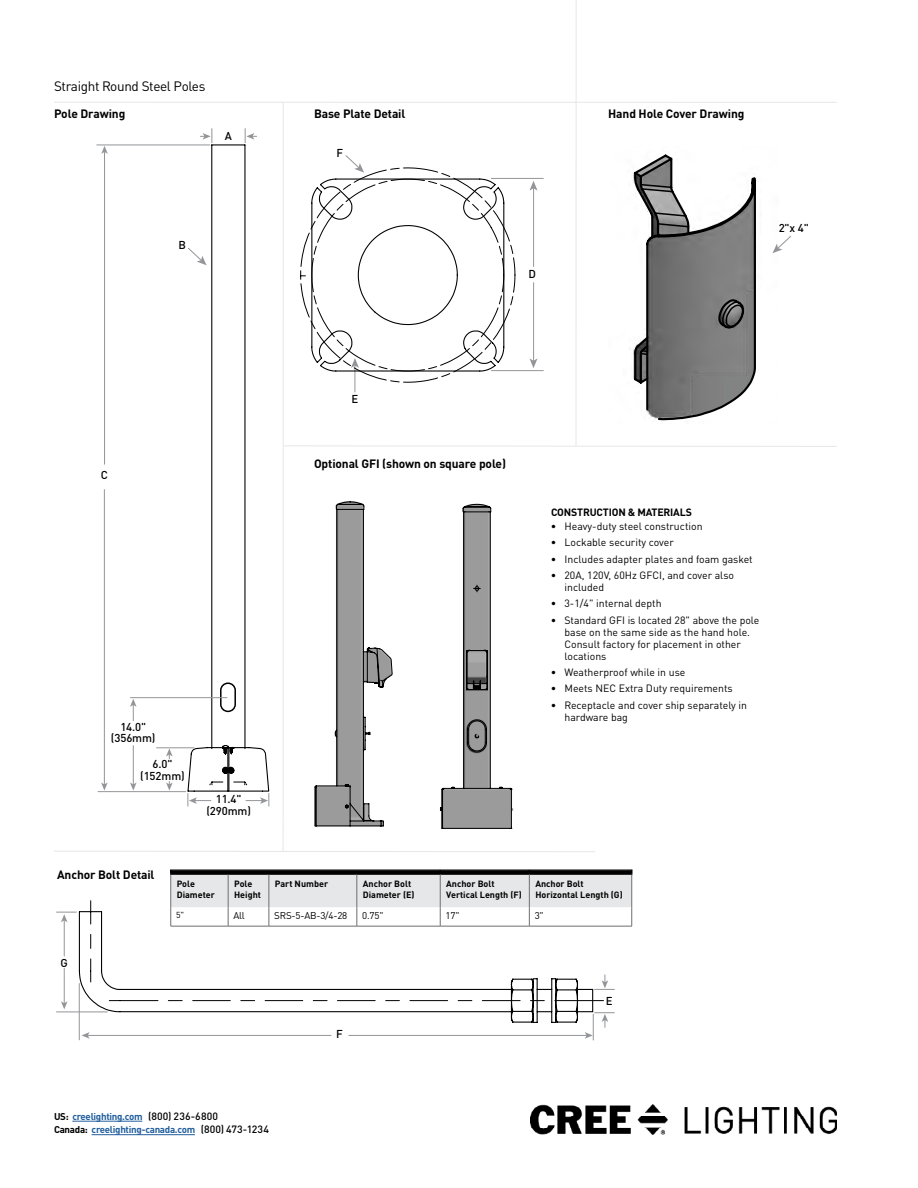
<style>
.page{position:relative;width:918px;height:1188px;background:#fff}
.page>*{position:absolute;margin:0;border:0;box-sizing:border-box;transform-origin:0 0}
.t1{font:13.5px "DINOT";letter-spacing:-.025em;color:#000}
.t2{font:700 12px "DINOT";letter-spacing:-.01em;color:#000}
.t3{font:500 11.4px/11.4px "DINOT";letter-spacing:-.01em;color:#000;text-align:center}
.t4{font:10.5px/12px "DINOT";color:#000}
.t5{font:700 10.5px "DINOT";letter-spacing:-.015em;color:#000}
.t6{font:700 9.75px/13.5px "DINOT";letter-spacing:-.03em;color:#215e9e}
.t7{font:9.75px "DINOT";letter-spacing:-.02em;color:#000}
.t8{font:700 9px/11.2px "DINOT";color:#000}
.t9{font:8.7px "DINOT";color:#000}
.s1{color:#000}
.s2{font-weight:500;font-size:10.5px;color:#000}
</style>
<div class="page">
<hr style="left:54px;top:102px;width:783px;height:1px;background:#e6e7e8">
<img style="left:531px;top:1105px;width:306px;height:30px">
<hr style="left:72px;top:1121px;width:70px;height:1px;background:#215e9e">
<hr style="left:92px;top:1134px;width:103px;height:1px;background:#215e9e">
<hr style="left:283px;top:102px;width:1px;height:749px;background:#e6e7e8">
<hr style="left:576px;top:0;width:1px;height:446px;background:#e6e7e8">
<svg style="left:284px;top:445px;width:553px;height:2px"></svg>
<svg style="left:54px;top:850px;width:541px;height:2px"></svg>
<hr style="left:79px;top:984px;width:1px;height:56px;background:#939598">
<hr style="left:97px;top:145px;width:113px;height:1px;background:#939598">
<hr style="left:56px;top:1012px;width:51px;height:1px;background:#939598">
<hr style="left:98px;top:791px;width:88px;height:1px;background:#939598">
<hr style="left:157px;top:747px;width:37px;height:1px;background:#939598">
<hr style="left:491px;top:178px;width:52px;height:1px;background:#939598">
<hr style="left:491px;top:370px;width:52px;height:1px;background:#939598">
<hr style="left:86px;top:1035px;width:245px;height:1px;background:#939598">
<hr style="left:349px;top:1035px;width:239px;height:1px;background:#939598">
<hr style="left:64px;top:919px;width:1px;height:37px;background:#939598">
<hr style="left:104px;top:150px;width:1px;height:314px;background:#939598">
<hr style="left:533px;top:186px;width:1px;height:80px;background:#939598">
<hr style="left:64px;top:968px;width:1px;height:37px;background:#939598">
<hr style="left:104px;top:490px;width:1px;height:296px;background:#939598">
<hr style="left:133px;top:746px;width:1px;height:40px;background:#939598">
<hr style="left:533px;top:283px;width:1px;height:80px;background:#939598">
<svg style="left:82px;top:1032px;width:8px;height:7px"></svg>
<svg style="left:56px;top:912px;width:20px;height:10px"></svg>
<svg style="left:166px;top:748px;width:7px;height:11px"></svg>
<svg style="left:245px;top:129px;width:12px;height:14px"></svg>
<svg style="left:166px;top:781px;width:7px;height:10px"></svg>
<svg style="left:200px;top:129px;width:12px;height:14px"></svg>
<svg style="left:101px;top:146px;width:7px;height:8px"></svg>
<svg style="left:130px;top:699px;width:7px;height:22px"></svg>
<svg style="left:529px;top:181px;width:9px;height:10px"></svg>
<svg style="left:188px;top:248px;width:19px;height:17px"></svg>
<svg style="left:595px;top:975px;width:19px;height:15px"></svg>
<svg style="left:585px;top:1012px;width:29px;height:28px"></svg>
<svg style="left:61px;top:1001px;width:7px;height:8px"></svg>
<svg style="left:101px;top:783px;width:7px;height:8px"></svg>
<svg style="left:130px;top:783px;width:7px;height:8px"></svg>
<svg style="left:529px;top:358px;width:9px;height:10px"></svg>
<hr style="left:170px;top:869px;width:58px;height:1px;background:#6d6e71">
<hr style="left:228px;top:869px;width:41px;height:1px;background:#6d6e71">
<hr style="left:269px;top:869px;width:88px;height:1px;background:#6d6e71">
<hr style="left:357px;top:869px;width:83px;height:1px;background:#6d6e71">
<hr style="left:440px;top:869px;width:89px;height:1px;background:#6d6e71">
<hr style="left:529px;top:869px;width:104px;height:1px;background:#6d6e71">
<hr style="left:529px;top:926px;width:103px;height:1px;background:#6d6e71">
<svg style="left:170px;top:870px;width:463px;height:56px;background:#cecfcf"></svg>
<hr style="left:228px;top:875px;width:1px;height:32px;background:#6d6e71">
<hr style="left:269px;top:875px;width:1px;height:32px;background:#6d6e71">
<hr style="left:357px;top:875px;width:1px;height:32px;background:#6d6e71">
<hr style="left:171px;top:875px;width:1px;height:32px;background:#6d6e71">
<hr style="left:440px;top:875px;width:1px;height:32px;background:#6d6e71">
<hr style="left:529px;top:875px;width:1px;height:32px;background:#6d6e71">
<hr style="left:631px;top:875px;width:1px;height:32px;background:#6d6e71">
<hr style="left:212px;top:144px;width:33px;height:1px;background:#000">
<hr style="left:211px;top:145px;width:1px;height:604px;background:#000">
<hr style="left:244px;top:145px;width:1px;height:604px;background:#000">
<svg style="left:187px;top:744px;width:83px;height:62px"></svg>
<div style="left:220px;top:682px;width:16px;height:30px;border:2px solid #000;border-radius:7px"></div>
<div style="left:222px;top:767px;width:7px;height:7px;background:#000;border-radius:50%"></div>
<div style="left:227px;top:767px;width:7px;height:7px;background:#000;border-radius:50%"></div>
<svg style="left:300px;top:167px;width:216px;height:216px"></svg>
<hr style="left:130px;top:697px;width:97px;height:1px;background:#939598">
<svg style="left:78px;top:911px;width:516px;height:113px"></svg>
<svg style="left:90px;top:934px;width:1px;height:14px"></svg>
<svg style="left:90px;top:959px;width:1px;height:23px"></svg>
<svg style="left:90px;top:901px;width:1px;height:23px"></svg>
<hr style="left:555px;top:1000px;width:37px;height:1px;background:#000">
<svg style="left:530px;top:1000px;width:14px;height:1px"></svg>
<hr style="left:482px;top:1000px;width:38px;height:1px;background:#000">
<svg style="left:458px;top:1000px;width:14px;height:1px"></svg>
<hr style="left:410px;top:1000px;width:38px;height:1px;background:#000">
<svg style="left:386px;top:1000px;width:13px;height:1px"></svg>
<hr style="left:337px;top:1000px;width:38px;height:1px;background:#000">
<svg style="left:313px;top:1000px;width:14px;height:1px"></svg>
<hr style="left:265px;top:1000px;width:38px;height:1px;background:#000">
<svg style="left:241px;top:1000px;width:14px;height:1px"></svg>
<hr style="left:193px;top:1000px;width:37px;height:1px;background:#000">
<svg style="left:168px;top:1000px;width:14px;height:1px"></svg>
<hr style="left:120px;top:1000px;width:38px;height:1px;background:#000">
<svg style="left:592px;top:1000px;width:12px;height:1px"></svg>
<svg style="left:633px;top:154px;width:123px;height:267px"></svg>
<svg style="left:773px;top:235px;width:18px;height:18px"></svg>
<svg style="left:315px;top:501px;width:78px;height:325px"></svg>
<svg style="left:440px;top:504px;width:72px;height:325px"></svg>
<p class="t1" style="left:54px;top:77px;width:153px">Straight Round Steel Poles</p>
<p class="t2" style="left:54px;top:106px;width:73px">Pole Drawing</p>
<p class="t2" style="left:314px;top:106px;width:93px">Base Plate Detail</p>
<p class="t2" style="left:608px;top:106px;width:138px">Hand Hole Cover Drawing</p>
<p class="t3" style="left:225px;top:130px;width:9px">A</p>
<p class="t3" style="left:179px;top:239px;width:9px">B</p>
<p class="t3" style="left:337px;top:146px;width:8px">F</p>
<p class="t3" style="left:529px;top:268px;width:9px">D</p>
<p class="t3" style="left:779px;top:222px;width:32px">2"x 4"</p>
<p class="t3" style="left:101px;top:469px;width:9px">C</p>
<p class="t3" style="left:111px;top:721px;width:46px">14.0" (356mm)</p>
<p class="t3" style="left:140px;top:758px;width:46px">6.0" (152mm)</p>
<p class="t3" style="left:206px;top:793px;width:46px">11.4" (290mm)</p>
<p class="t3" style="left:352px;top:393px;width:8px">E</p>
<p class="t2" style="left:314px;top:456px;width:194px">Optional GFI (shown on square pole)</p>
<p class="t5" style="left:551px;top:505px;width:142px">CONSTRUCTION &amp; MATERIALS</p>
<p class="t4" style="left:551px;top:520px;width:153px">• Heavy-duty steel construction</p>
<p class="t4" style="left:551px;top:536px;width:124px">• Lockable security cover</p>
<p class="t4" style="left:551px;top:553px;width:203px">• Includes adapter plates and foam gasket</p>
<p class="t4" style="left:564px;top:569px;width:171px;text-indent:-14px">• 20A, 120V, 60Hz GFCI, and cover also included</p>
<p class="t4" style="left:551px;top:597px;width:112px">• 3-1/4" internal depth</p>
<p class="t4" style="left:564px;top:614px;width:197px;text-indent:-14px">• Standard GFI is located 28" above the pole base on the same side as the hand hole.<br>Consult factory for placement in other locations</p>
<p class="t4" style="left:551px;top:666px;width:136px">• Weatherproof while in use</p>
<p class="t4" style="left:551px;top:682px;width:183px">• Meets NEC Extra Duty requirements</p>
<p class="t4" style="left:564px;top:699px;width:184px;text-indent:-14px">• Receptacle and cover ship separately in hardware bag</p>
<p class="t2" style="left:57px;top:867px;width:99px">Anchor Bolt Detail</p>
<p class="t3" style="left:61px;top:957px;width:9px">G</p>
<p class="t8" style="left:177px;top:878px;width:40px">Pole<br>Diameter</p>
<p class="t8" style="left:234px;top:878px;width:28px">Pole<br>Height</p>
<p class="t8" style="left:275px;top:878px;width:55px">Part Number</p>
<p class="t8" style="left:363px;top:878px;width:53px">Anchor Bolt<br>Diameter (E)</p>
<p class="t8" style="left:446px;top:878px;width:77px">Anchor Bolt<br>Vertical Length (F)</p>
<p class="t8" style="left:535px;top:878px;width:89px">Anchor Bolt<br>Horizontal Length (G)</p>
<p class="t9" style="left:176px;top:910px;width:10px">5"</p>
<p class="t7" style="left:234px;top:909px;width:13px">All</p>
<p class="t7" style="left:274px;top:909px;width:75px">SRS-5-AB-3/4-28</p>
<p class="t7" style="left:362px;top:909px;width:23px">0.75"</p>
<p class="t7" style="left:446px;top:909px;width:15px">17"</p>
<p class="t7" style="left:535px;top:909px;width:11px">3"</p>
<p class="t3" style="left:336px;top:1028px;width:8px">F</p>
<p class="t3" style="left:606px;top:995px;width:8px">E</p>
<p class="t6" style="left:54px;top:1109px;width:216px"><span class="s1">US:</span> creelighting.com <span class="s2">(800) 236-6800<br></span><span class="s1">Canada:</span> creelighting-canada.com <span class="s2">(800) 473-1234</span></p>
</div>
